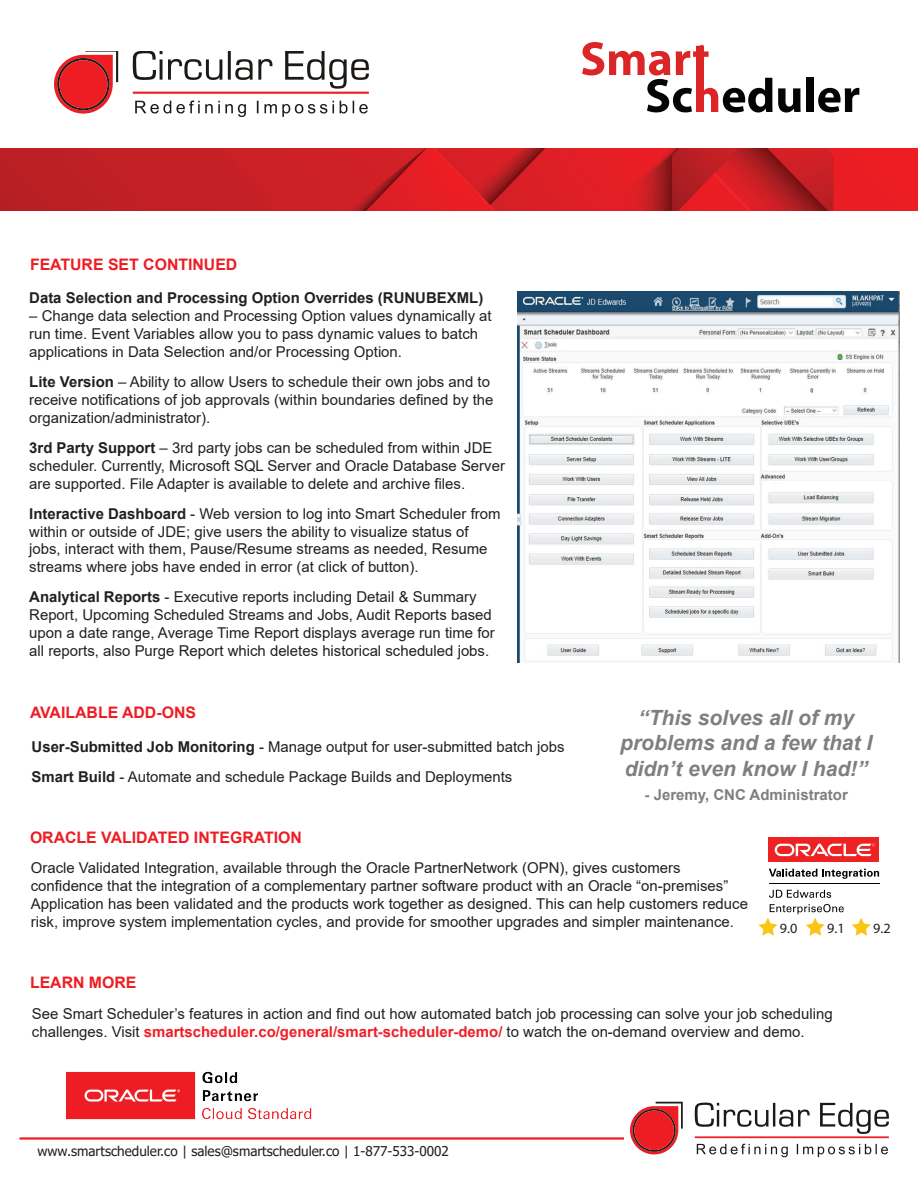
<style>
.page{position:relative;width:918px;height:1188px;background:#fff}
.page>*{position:absolute;margin:0;border:0;box-sizing:border-box;transform-origin:0 0}
.t1{font:italic 700 21px/25.2px "Arial";color:#807f7d;text-align:center}
.t2{font:700 15.9px "Arial";color:#ee1d23}
.t3{font:15px/18px "Arial";color:#231f20}
.t4{font:700 15px "Arial";color:#231f20}
.t5{font:700 15px "Arial";color:#807f7d}
.t6{font:14.25px "Myriad Pro";color:#231f20}
.t7{font:13.5px "Tahoma";color:#231f20}
.s1{font-weight:700}
.s2{font-weight:700;color:#ee2026}
</style>
<div class="page">
<svg style="left:695px;top:1103px;width:194px;height:35px"></svg>
<svg style="left:797px;top:1144px;width:91px;height:13px"></svg>
<svg style="left:697px;top:1144px;width:91px;height:13px"></svg>
<svg style="left:630px;top:1102px;width:53px;height:53px"></svg>
<div style="left:634px;top:1111px;width:40px;height:39px;background:#ee1d23;border-radius:50%"></div>
<hr style="left:20px;top:1137px;width:604px;height:3px;background:#ee1d23">
<div style="left:806px;top:78px;width:8px;height:34px;background:#040503"></div>
<svg style="left:818px;top:88px;width:41px;height:24px"></svg>
<svg style="left:582px;top:42px;width:219px;height:70px"></svg>
<img style="left:0;top:148px;width:918px;height:62px">
<svg style="left:340px;top:101px;width:28px;height:13px"></svg>
<svg style="left:133px;top:51px;width:236px;height:43px"></svg>
<svg style="left:257px;top:101px;width:77px;height:16px"></svg>
<svg style="left:135px;top:101px;width:111px;height:16px"></svg>
<svg style="left:54px;top:51px;width:64px;height:63px"></svg>
<div style="left:59px;top:60px;width:49px;height:48px;background:#ee1d23;border-radius:50%"></div>
<img style="left:65px;top:1071px;width:247px;height:49px">
<hr style="left:769px;top:883px;width:110px;height:1px;background:#040503">
<div style="left:768px;top:837px;width:111px;height:25px;background:#ee2123"></div>
<svg style="left:775px;top:844px;width:100px;height:12px"></svg>
<svg style="left:769px;top:869px;width:110px;height:10px"></svg>
<svg style="left:769px;top:890px;width:62px;height:8px"></svg>
<svg style="left:852px;top:918px;width:19px;height:18px"></svg>
<svg style="left:758px;top:904px;width:86px;height:32px"></svg>
<img style="left:517px;top:291px;width:383px;height:371px">
<p class="t2" style="left:30px;top:253px;width:209px">FEATURE SET CONTINUED</p>
<p class="t4" style="left:29px;top:287px;width:456px">Data Selection and Processing Option Overrides (RUNUBEXML)</p>
<p class="t3" style="left:29px;top:307px;width:464px">– Change data selection and Processing Option values dynamically at run time. Event Variables allow you to pass dynamic values to batch applications in Data Selection and/or Processing Option.</p>
<p class="t3" style="left:29px;top:373px;width:466px"><span class="s1">Lite Version</span> – Ability to allow Users to schedule their own jobs and to receive notifications of job approvals (within boundaries defined by the organization/administrator).</p>
<p class="t3" style="left:29px;top:438px;width:477px"><span class="s1">3rd Party Support</span> – 3rd party jobs can be scheduled from within JDE scheduler. Currently, Microsoft SQL Server and Oracle Database Server are supported. File Adapter is available to delete and archive files.</p>
<p class="t3" style="left:29px;top:504px;width:473px"><span class="s1">Interactive Dashboard</span> - Web version to log into Smart Scheduler from within or outside of JDE; give users the ability to visualize status of jobs, interact with them, Pause/Resume streams as needed, Resume streams where jobs have ended in error (at click of button).</p>
<p class="t3" style="left:29px;top:588px;width:467px"><span class="s1">Analytical Reports</span> - Executive reports including Detail &amp; Summary Report, Upcoming Scheduled Streams and Jobs, Audit Reports based upon a date range, Average Time Report displays average run time for all reports, also Purge Report which deletes historical scheduled jobs.</p>
<p class="t2" style="left:30px;top:701px;width:168px">AVAILABLE ADD-ONS</p>
<p class="t3" style="left:32px;top:732px;width:535px;line-height:29.8px"><span class="s1">User-Submitted Job Monitoring</span> - Manage output for user-submitted batch jobs<br><span class="s1">Smart Build</span> - Automate and schedule Package Builds and Deployments</p>
<h1 class="t1" style="left:620px;top:706px;width:254px">“This solves all of my problems and a few that I didn’t even know I had!”</h1>
<p class="t5" style="left:645px;top:784px;width:205px">- Jeremy, CNC Administrator</p>
<p class="t2" style="left:30px;top:826px;width:273px">ORACLE VALIDATED INTEGRATION</p>
<p class="t3" style="left:31px;top:859px;width:719px">Oracle Validated Integration, available through the Oracle PartnerNetwork (OPN), gives customers confidence that the integration of a complementary partner software product with an Oracle “on-premises” Application has been validated and the products work together as designed. This can help customers reduce risk, improve system implementation cycles, and provide for smoother upgrades and simpler maintenance.</p>
<p class="t6" style="left:780px;top:919px;width:19px">9.0</p>
<p class="t6" style="left:827px;top:919px;width:19px">9.1</p>
<p class="t6" style="left:873px;top:919px;width:19px">9.2</p>
<p class="t2" style="left:30px;top:971px;width:108px">LEARN MORE</p>
<p class="t3" style="left:32px;top:1005px;width:802px">See Smart Scheduler’s features in action and find out how automated batch job processing can solve your job scheduling challenges. Visit <span class="s2">smartscheduler.co/general/smart-scheduler-demo/</span> to watch the on-demand overview and demo.</p>
<p class="t7" style="left:38px;top:1142px;width:413px">www.smartscheduler.co | sales@smartscheduler.co | 1-877-533-0002</p>
</div>
